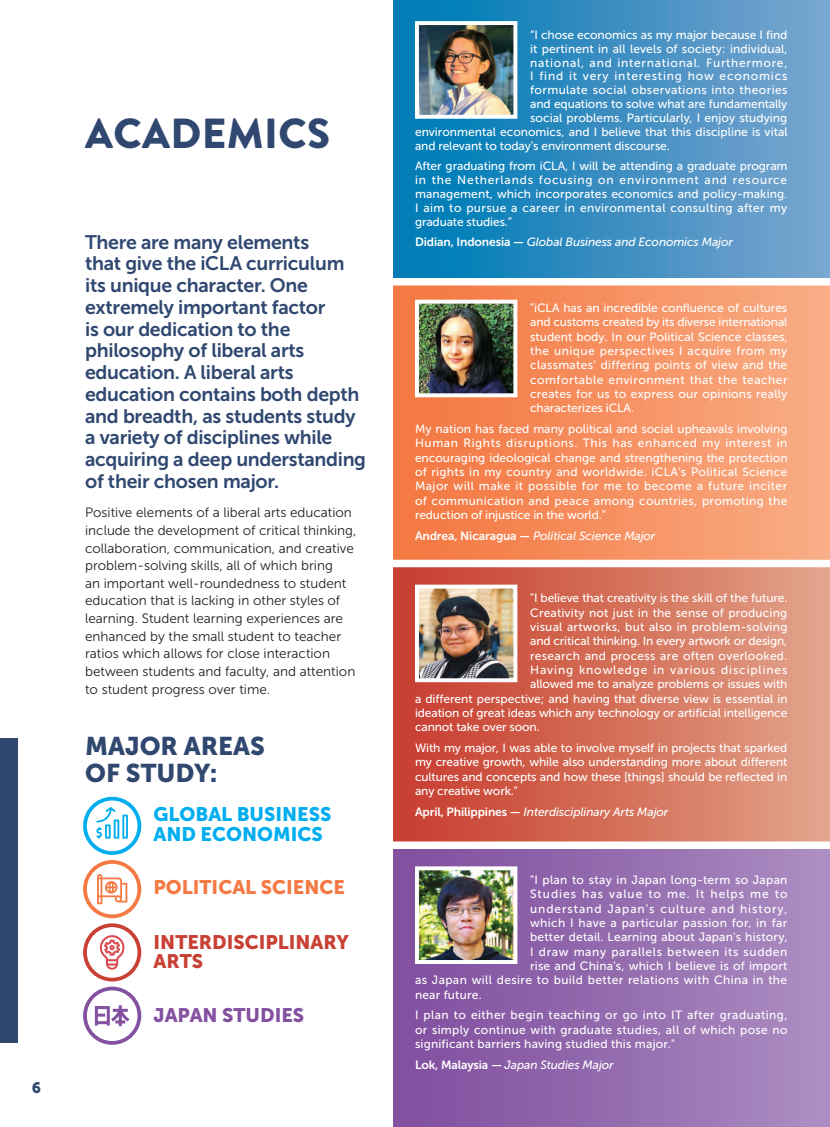
<style>
.page{position:relative;width:830px;height:1127px;background:#fff}
.page>*{position:absolute;margin:0;border:0;box-sizing:border-box;transform-origin:0 0}
.iCLA_MainHeading{font:900 42px "Brandon Grotesque";letter-spacing:.01em;color:#304870}
.iCLA_Sub1{font:25.5px/26.5px "Museo Sans 900";color:#304870}
.iCLA_Highlight{font:19.5px/21.8px "Museo Sans 700";letter-spacing:-.015em;color:#304870}
.iCLA_Sub1-2{font:19.5px/19.5px "Museo Sans 900";color:#00aeef}
.iCLA_Body{font:19.5px/19.5px "Museo Sans 900";color:#c94035}
.iCLA_Body-2{font:19.5px "Museo Sans 900";color:#f47943}
.iCLA_Body-3{font:19.5px "Museo Sans 900";color:#8351a0}
.t1{font:15px "Museo Sans 900";color:#304870}
.iCLA_Body-4{font:13.5px/17.7px "Museo Sans 300";color:#231f20}
.iCLA_Body-5{font:12px/14.4px "Museo Sans 500";letter-spacing:.015em;color:#fff;text-align:justify}
.iCLA_Body-6{font:12px "Museo Sans 500";letter-spacing:-.01em;color:#fff}
.iCLA_Body-7{font:italic 12px "Museo Sans 500";letter-spacing:-.01em;color:#fff}
.iCLA_Body-8{font:12px "Museo Sans 500";letter-spacing:.07em;color:#fff}
.iCLA_Body-9{font:12px "Museo Sans 500";letter-spacing:.06em;color:#fff}
.iCLA_Body-10{font:12px "Museo Sans 500";letter-spacing:.075em;color:#fff}
.iCLA_Body-11{font:12px "Museo Sans 500";letter-spacing:.05em;color:#fff}
.iCLA_Body-12{font:12px "Museo Sans 500";letter-spacing:.08em;color:#fff}
.s1{font-family:"Museo Sans 700";font-style:normal}
</style>
<div class="page">
<div style="left:393px;top:0;width:436px;height:282px;background:linear-gradient(to right,#0079b5,#7ca5cf)"></div>
<div style="left:393px;top:282px;width:436px;height:281px;background:linear-gradient(to right,#f4753e,#f9ad85)"></div>
<div style="left:393px;top:563px;width:436px;height:282px;background:linear-gradient(to right,#c73b2c,#e2a389)"></div>
<div style="left:393px;top:846px;width:436px;height:281px;background:linear-gradient(to right,#7f4c9e,#ab8dc1)"></div>
<img style="left:420px;top:26px;width:92px;height:88px">
<div style="left:415px;top:21px;width:102px;height:98px;border:4px solid #fff"></div>
<img style="left:420px;top:305px;width:92px;height:87px">
<div style="left:415px;top:300px;width:102px;height:97px;border:4px solid #fff"></div>
<img style="left:420px;top:590px;width:92px;height:87px">
<div style="left:415px;top:585px;width:102px;height:97px;border:4px solid #fff"></div>
<img style="left:420px;top:871px;width:92px;height:88px">
<div style="left:415px;top:866px;width:102px;height:98px;border:4px solid #fff"></div>
<svg style="left:96px;top:807px;width:32px;height:31px"></svg>
<div style="left:83px;top:797px;width:58px;height:58px;border:4px solid #00aeef;border-radius:50%"></div>
<svg style="left:97px;top:874px;width:30px;height:30px"></svg>
<div style="left:83px;top:860px;width:58px;height:58px;border:4px solid #f47943;border-radius:50%"></div>
<svg style="left:100px;top:935px;width:24px;height:35px"></svg>
<div style="left:83px;top:923px;width:58px;height:58px;border:4px solid #c94035;border-radius:50%"></div>
<svg style="left:95px;top:1005px;width:34px;height:21px"></svg>
<div style="left:83px;top:986px;width:58px;height:59px;border:4px solid #8351a0;border-radius:50%"></div>
<div style="left:377px;top:278px;width:452px;height:7px;background:#fff"></div>
<div style="left:377px;top:560px;width:452px;height:7px;background:#fff"></div>
<div style="left:377px;top:841px;width:452px;height:8px;background:#fff"></div>
<div style="left:0;top:738px;width:17px;height:304px;background:#304870"></div>
<p class="t1" style="left:32px;top:1079px;width:11px">6</p>
<p class="iCLA_MainHeading" style="left:85px;top:103px;width:246px">ACADEMICS</p>
<p class="iCLA_Highlight" style="left:85px;top:231px;width:282px">There are many elements<br>that give the iCLA curriculum its unique character. One extremely important factor<br>is our dedication to the philosophy of liberal arts education. A liberal arts education contains both depth and breadth, as students study a variety of disciplines while acquiring a deep understanding of their chosen major.</p>
<p class="iCLA_Body-4" style="left:85px;top:504px;width:273px">Positive elements of a liberal arts education include the development of critical thinking, collaboration, communication, and creative problem-solving skills, all of which bring<br>an important well-roundedness to student education that is lacking in other styles of learning. Student learning experiences are enhanced by the small student to teacher ratios which allows for close interaction between students and faculty, and attention to student progress over time.</p>
<p class="iCLA_Sub1" style="left:85px;top:733px;width:181px">MAJOR AREAS<br>OF STUDY:</p>
<p class="iCLA_Sub1-2" style="left:153px;top:805px;width:179px">GLOBAL BUSINESS<br>AND ECONOMICS</p>
<p class="iCLA_Body-2" style="left:153px;top:876px;width:193px">POLITICAL SCIENCE</p>
<p class="iCLA_Body" style="left:153px;top:932px;width:197px">INTERDISCIPLINARY<br>ARTS</p>
<p class="iCLA_Body-3" style="left:153px;top:1003px;width:152px">JAPAN STUDIES</p>
<p class="iCLA_Body-6" style="left:530px;top:28px;width:259px">“I chose economics as my major because I find</p>
<p class="iCLA_Body-5" style="left:530px;top:41px;width:259px">it pertinent in all levels of society: individual,</p>
<p class="iCLA_Body-9" style="left:530px;top:56px;width:259px">national, and international. Furthermore,</p>
<p class="iCLA_Body-8" style="left:530px;top:70px;width:259px">I find it very interesting how economics</p>
<p class="iCLA_Body-5" style="left:530px;top:83px;width:259px">formulate social observations into theories</p>
<p class="iCLA_Body-6" style="left:530px;top:97px;width:259px">and equations to solve what are fundamentally</p>
<p class="iCLA_Body-5" style="left:530px;top:111px;width:258px">social problems. Particularly, I enjoy studying</p>
<p class="iCLA_Body-5" style="left:415px;top:125px;width:374px">environmental economics, and I believe that this discipline is vital</p>
<p class="iCLA_Body-6" style="left:415px;top:139px;width:256px">and relevant to today’s environment discourse.</p>
<p class="iCLA_Body-5" style="left:415px;top:159px;width:374px;line-height:13.8px">After graduating from iCLA, I will be attending a graduate program in the Netherlands focusing on environment and resource management, which incorporates economics and policy-making.<br>I aim to pursue a career in environmental consulting after my graduate studies.”</p>
<p class="iCLA_Body-7" style="left:415px;top:235px;width:319px"><span class="s1">Didian, Indonesia —</span> Global Business and Economics Major</p>
<p class="iCLA_Body-5" style="left:530px;top:301px;width:259px">"iCLA has an incredible confluence of cultures and customs created by its diverse international student body. In our Political Science classes, the unique perspectives I acquire from my classmates’ differing points of view and the comfortable environment that the teacher creates for us to express our opinions really characterizes iCLA.</p>
<p class="iCLA_Body-5" style="left:415px;top:422px;width:374px">My nation has faced many political and social upheavals involving Human Rights disruptions. This has enhanced my interest in encouraging ideological change and strengthening the protection of rights in my country and worldwide. iCLA’s Political Science Major will make it possible for me to become a future inciter of communication and peace among countries, promoting the reduction of injustice in the world."</p>
<p class="iCLA_Body-7" style="left:415px;top:529px;width:242px"><span class="s1">Andrea, Nicaragua —</span> Political Science Major</p>
<p class="iCLA_Body-6" style="left:530px;top:591px;width:259px">"I believe that creativity is the skill of the future.</p>
<p class="iCLA_Body-5" style="left:530px;top:605px;width:258px">Creativity not just in the sense of producing</p>
<p class="iCLA_Body-5" style="left:530px;top:620px;width:259px">visual artworks, but also in problem-solving</p>
<p class="iCLA_Body-6" style="left:530px;top:634px;width:258px">and critical thinking. In every artwork or design,</p>
<p class="iCLA_Body-5" style="left:530px;top:648px;width:259px">research and process are often overlooked.</p>
<p class="iCLA_Body-8" style="left:530px;top:663px;width:259px">Having knowledge in various disciplines</p>
<p class="iCLA_Body-6" style="left:530px;top:677px;width:259px">allowed me to analyze problems or issues with</p>
<p class="iCLA_Body-5" style="left:415px;top:691px;width:374px">a different perspective; and having that diverse view is essential in</p>
<p class="iCLA_Body-6" style="left:415px;top:706px;width:374px">ideation of great ideas which any technology or artificial intelligence</p>
<p class="iCLA_Body-6" style="left:415px;top:720px;width:126px">cannot take over soon.</p>
<p class="iCLA_Body-5" style="left:415px;top:741px;width:374px">With my major, I was able to involve myself in projects that sparked my creative growth, while also understanding more about different cultures and concepts and how these [things] should be reflected in any creative work."</p>
<p class="iCLA_Body-7" style="left:415px;top:805px;width:255px"><span class="s1">April, Philippines —</span> Interdisciplinary Arts Major</p>
<p class="iCLA_Body-5" style="left:530px;top:873px;width:259px">"I plan to stay in Japan long-term so Japan</p>
<p class="iCLA_Body-12" style="left:530px;top:888px;width:259px">Studies has value to me. It helps me to</p>
<p class="iCLA_Body-10" style="left:530px;top:902px;width:259px">understand Japan’s culture and history,</p>
<p class="iCLA_Body-5" style="left:530px;top:916px;width:258px">which I have a particular passion for, in far</p>
<p class="iCLA_Body-5" style="left:530px;top:930px;width:258px">better detail. Learning about Japan's history,</p>
<p class="iCLA_Body-11" style="left:530px;top:945px;width:259px">I draw many parallels between its sudden</p>
<p class="iCLA_Body-5" style="left:530px;top:959px;width:258px">rise and China's, which I believe is of import</p>
<p class="iCLA_Body-5" style="left:415px;top:973px;width:373px">as Japan will desire to build better relations with China in the</p>
<p class="iCLA_Body-5" style="left:415px;top:987px;width:68px">near future.</p>
<p class="iCLA_Body-5" style="left:415px;top:1008px;width:374px">I plan to either begin teaching or go into IT after graduating, or simply continue with graduate studies, all of which pose no significant barriers having studied this major."</p>
<p class="iCLA_Body-7" style="left:415px;top:1058px;width:200px"><span class="s1">Lok, Malaysia —</span> Japan Studies Major</p>
</div>
